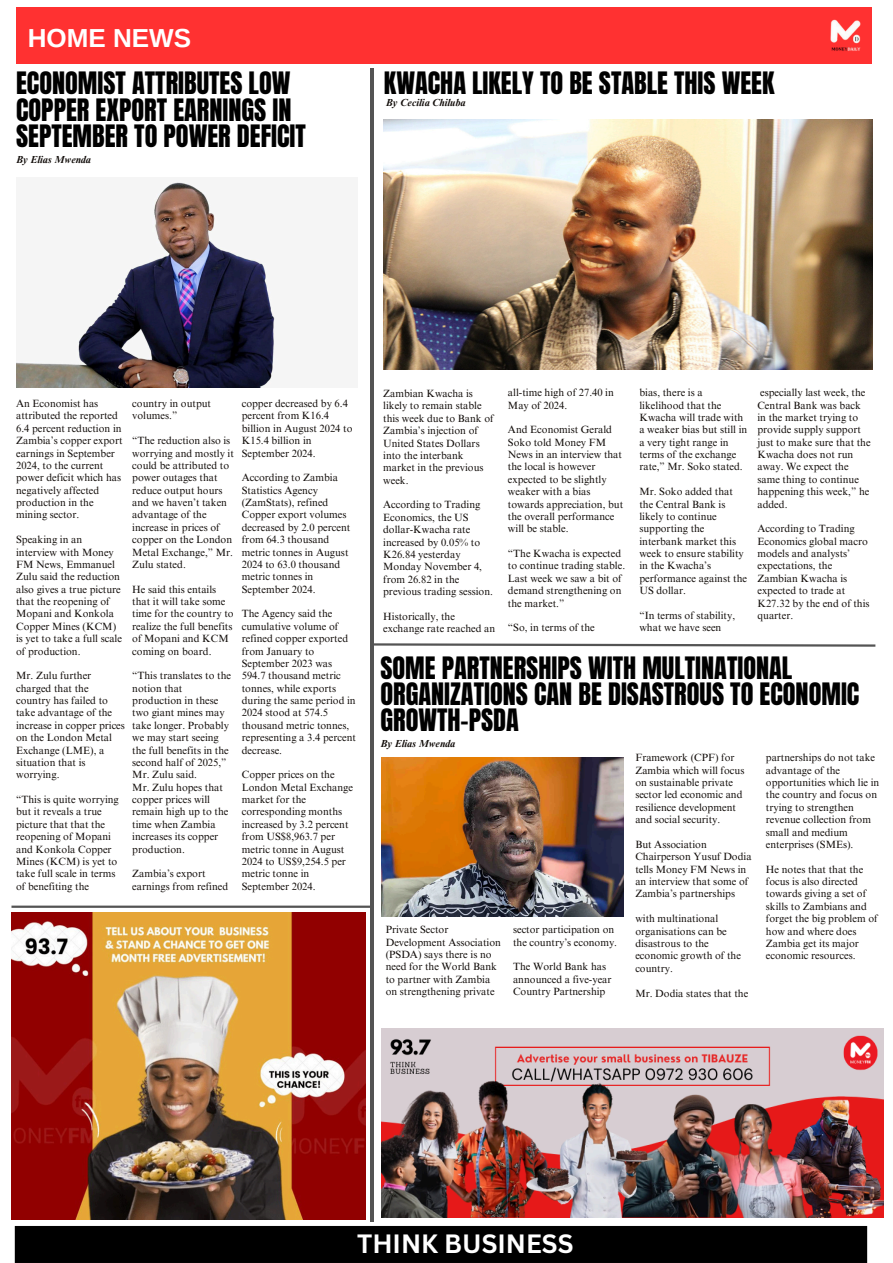
<style>
.page{position:relative;width:893px;height:1263px;background:#fff}
.page>*{position:absolute;margin:0;border:0;box-sizing:border-box;transform-origin:0 0}
.t1{font:26.25px/26.4px "Anton";color:#000}
.t2{font:700 26.03px "Arimo";color:#fff}
.t3{font:700 25.72px "Canva Sans";color:#fff}
.t4{font:10.5px/12.4px "Times NRMT Pro";color:#130e0b}
.t5{font:italic 700 10.2px "Times NRMT Pro";color:#130e0b}
</style>
<div class="page">
<div style="left:16px;top:8px;width:856px;height:56px;background:#ff3131"></div>
<img style="left:830px;top:19px;width:31px;height:32px">
<div style="left:14px;top:1226px;width:854px;height:37px;background:#000"></div>
<hr style="left:370px;top:69px;width:3px;height:1153px;background:#545454">
<img style="left:16px;top:182px;width:260px;height:206px">
<img style="left:383px;top:119px;width:489px;height:250px">
<img style="left:12px;top:912px;width:353px;height:307px">
<hr style="left:11px;top:905px;width:359px;height:3px;background:#545454">
<svg style="left:373px;top:642px;width:503px;height:6px"></svg>
<img style="left:382px;top:757px;width:242px;height:160px">
<img style="left:382px;top:1029px;width:501px;height:188px">
<p class="t2" style="left:28px;top:23px;width:165px">HOME NEWS</p>
<p class="t1" style="left:16px;top:70px;width:276px">ECONOMIST ATTRIBUTES LOW</p>
<p class="t1" style="left:384px;top:70px;width:392px">KWACHA LIKELY TO BE STABLE THIS WEEK</p>
<p class="t1" style="left:16px;top:97px;width:291px">COPPER EXPORT EARNINGS IN<br>SEPTEMBER TO POWER DEFICIT</p>
<p class="t5" style="left:386px;top:99px;width:81px">By Cecilia Chiluba</p>
<p class="t5" style="left:16px;top:155px;width:76px">By Elias Mwenda</p>
<p class="t4" style="left:16px;top:399px;width:108px">An Economist has attributed the reported<br>6.4 percent reduction in<br>Zambia’s copper export earnings in September<br>2024, to the current power deficit which has negatively affected production in the mining sector.</p>
<p class="t4" style="left:16px;top:535px;width:107px">Speaking in an interview with Money<br>FM News, Emmanuel<br>Zulu said the reduction also gives a true picture that the reopening of<br>Mopani and Konkola<br>Copper Mines (KCM) is yet to take a full scale of production.</p>
<p class="t4" style="left:16px;top:671px;width:110px">Mr. Zulu further charged that the country has failed to take advantage of the increase in copper prices on the London Metal<br>Exchange (LME), a situation that is worrying.</p>
<p class="t4" style="left:16px;top:795px;width:104px">“This is quite worrying but it reveals a true picture that that the reopening of Mopani and Konkola Copper<br>Mines (KCM) is yet to take full scale in terms of benefiting the</p>
<p class="t4" style="left:132px;top:399px;width:80px">country in output volumes.”</p>
<p class="t4" style="left:132px;top:436px;width:103px">“The reduction also is worrying and mostly it could be attributed to power outages that reduce output hours and we haven’t taken advantage of the increase in prices of copper on the London<br>Metal Exchange,” Mr.<br>Zulu stated.</p>
<p class="t4" style="left:132px;top:584px;width:103px">He said this entails that it will take some time for the country to realize the full benefits of Mopani and KCM coming on board.</p>
<p class="t4" style="left:132px;top:671px;width:100px">“This translates to the notion that production in these two giant mines may take longer. Probably we may start seeing the full benefits in the second half of 2025,”<br>Mr. Zulu said.</p>
<p class="t4" style="left:132px;top:782px;width:98px">Mr. Zulu hopes that copper prices will remain high up to the time when Zambia increases its copper production.</p>
<p class="t4" style="left:132px;top:869px;width:97px">Zambia’s export earnings from refined</p>
<p class="t4" style="left:242px;top:399px;width:112px">copper decreased by 6.4 percent from K16.4 billion in August 2024 to<br>K15.4 billion in<br>September 2024.</p>
<p class="t4" style="left:242px;top:473px;width:110px">According to Zambia<br>Statistics Agency (ZamStats), refined<br>Copper export volumes decreased by 2.0 percent from 64.3 thousand metric tonnes in August<br>2024 to 63.0 thousand metric tonnes in<br>September 2024.</p>
<p class="t4" style="left:242px;top:609px;width:116px">The Agency said the cumulative volume of refined copper exported from January to<br>September 2023 was<br>594.7 thousand metric tonnes, while exports during the same period in<br>2024 stood at 574.5 thousand metric tonnes, representing a 3.4 percent decrease.</p>
<p class="t4" style="left:242px;top:770px;width:113px">Copper prices on the<br>London Metal Exchange market for the corresponding months increased by 3.2 percent from US$8,963.7 per metric tonne in August<br>2024 to US$9,254.5 per metric tonne in<br>September 2024.</p>
<p class="t4" style="left:383px;top:388px;width:112px">Zambian Kwacha is likely to remain stable this week due to Bank of<br>Zambia’s injection of<br>United States Dollars into the interbank market in the previous week.</p>
<p class="t4" style="left:383px;top:500px;width:111px">According to Trading<br>Economics, the US dollar-Kwacha rate increased by 0.05% to<br>K26.84 yesterday<br>Monday November 4, from 26.82 in the previous trading session.</p>
<p class="t4" style="left:383px;top:611px;width:114px">Historically, the exchange rate reached an</p>
<p class="t4" style="left:508px;top:388px;width:107px">all-time high of 27.40 in<br>May of 2024.</p>
<p class="t4" style="left:508px;top:425px;width:117px">And Economist Gerald<br>Soko told Money FM<br>News in an interview that the local is however expected to be slightly weaker with a bias towards appreciation, but the overall performance will be stable.</p>
<p class="t4" style="left:508px;top:548px;width:119px">“The Kwacha is expected to continue trading stable.<br>Last week we saw a bit of demand strengthening on the market.”</p>
<p class="t4" style="left:508px;top:623px;width:88px">“So, in terms of the</p>
<p class="t4" style="left:639px;top:388px;width:109px">bias, there is a likelihood that the<br>Kwacha will trade with a weaker bias but still in a very tight range in terms of the exchange rate,” Mr. Soko stated.</p>
<p class="t4" style="left:639px;top:487px;width:109px">Mr. Soko added that the Central Bank is likely to continue supporting the interbank market this week to ensure stability in the Kwacha’s performance against the<br>US dollar.</p>
<h2 class="t4" style="left:639px;top:610px;width:97px">“In terms of stability, what we have seen</h2>
<h3 class="t4" style="left:757px;top:388px;width:115px">especially last week, the<br>Central Bank was back in the market trying to provide supply support just to make sure that the<br>Kwacha does not run away. We expect the same thing to continue happening this week,” he added.</h3>
<p class="t4" style="left:757px;top:524px;width:114px">According to Trading<br>Economics global macro models and analysts’ expectations, the<br>Zambian Kwacha is expected to trade at<br>K27.32 by the end of this quarter.</p>
<p class="t1" style="left:380px;top:655px;width:480px">SOME PARTNERSHIPS WITH MULTINATIONAL<br>ORGANIZATIONS CAN BE DISASTROUS TO ECONOMIC<br>GROWTH-PSDA</p>
<p class="t5" style="left:380px;top:739px;width:76px">By Elias Mwenda</p>
<p class="t4" style="left:386px;top:925px;width:117px">Private Sector<br>Development Association (PSDA) says there is no need for the World Bank to partner with Zambia on strengthening private</p>
<p class="t4" style="left:513px;top:925px;width:106px">sector participation on the country’s economy.</p>
<p class="t4" style="left:513px;top:962px;width:100px">The World Bank has announced a five-year<br>Country Partnership</p>
<p class="t4" style="left:635px;top:753px;width:111px">Framework (CPF) for<br>Zambia which will focus</p>
<p class="t4" style="left:635px;top:778px;width:109px">on sustainable private sector led economic and resilience development and social security.</p>
<p class="t4" style="left:635px;top:839px;width:118px">But Association<br>Chairperson Yusuf Dodia tells Money FM News in an interview that some of<br>Zambia’s partnerships</p>
<p class="t4" style="left:635px;top:914px;width:107px">with multinational organisations can be disastrous to the economic growth of the country.</p>
<h1 class="t4" style="left:635px;top:988px;width:114px">Mr. Dodia states that the</h1>
<p class="t4" style="left:766px;top:753px;width:115px">partnerships do not take advantage of the opportunities which lie in the country and focus on trying to strengthen revenue collection from small and medium enterprises (SMEs).</p>
<p class="t4" style="left:766px;top:864px;width:113px">He notes that that the focus is also directed towards giving a set of skills to Zambians and forget the big problem of how and where does<br>Zambia get its major economic resources.</p>
<p class="t3" style="left:357px;top:1225px;width:218px">THINK BUSINESS</p>
</div>
